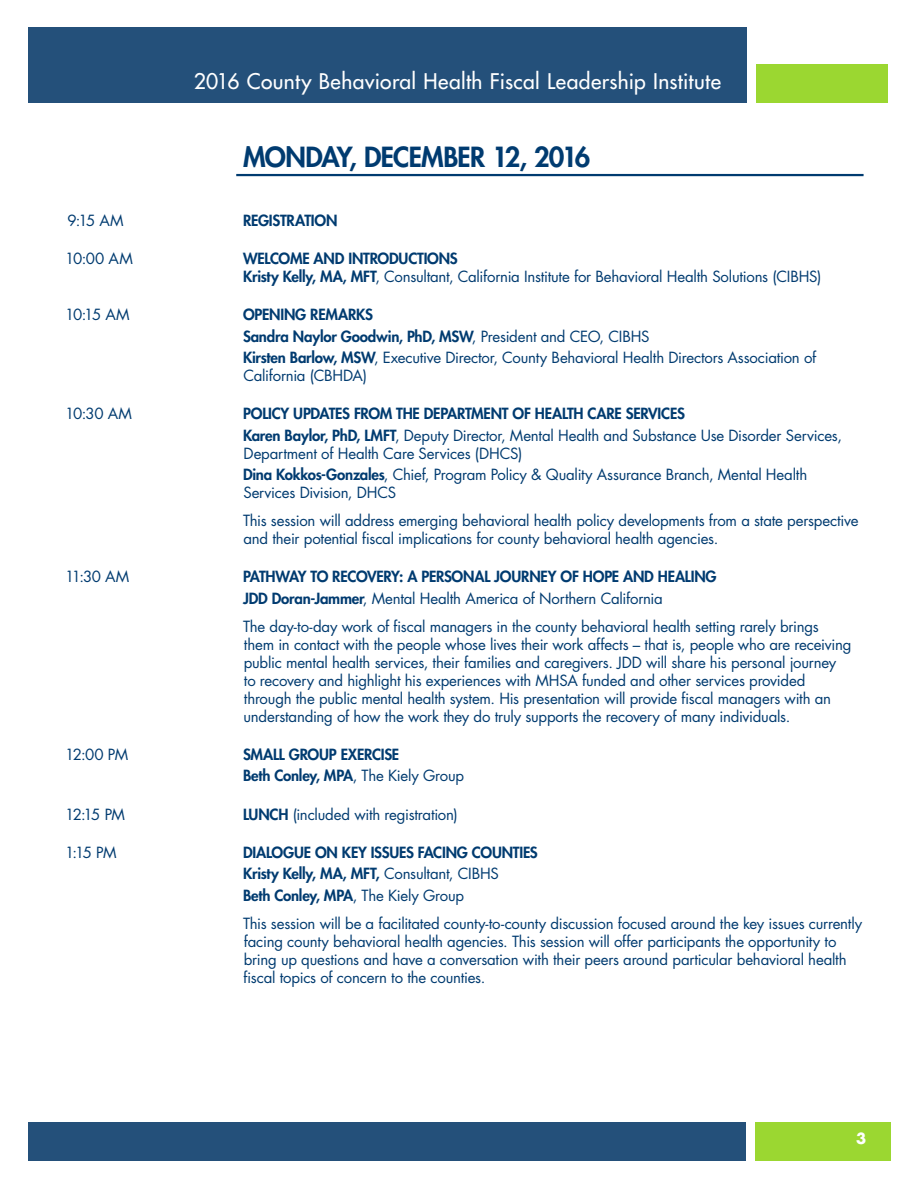
<style>
.page{position:relative;width:918px;height:1188px;background:#fff}
.page>*{position:absolute;margin:0;border:0;box-sizing:border-box;transform-origin:0 0}
.BASIC_LINE_w__right{font:800 27px "Futura";letter-spacing:-.025em;color:#003b70}
.t1{font:21px "Futura";letter-spacing:.015em;color:#fff}
.BASIC_LINE_w__right-2{font:15px/18px "Futura";letter-spacing:-.015em;color:#003b70}
.BASIC_LINE_w__right-3{font:800 15px "Futura";letter-spacing:-.015em;color:#003b70}
.BASIC_LINE_w__right-4{font:700 15px "Futura";color:#fff}
.s1{font-weight:800}
.s2{font-weight:400}
</style>
<div class="page">
<div style="left:756px;top:1122px;width:135px;height:39px;background:#9bd731"></div>
<div style="left:0;top:1122px;width:746px;height:39px;background:#24507a"></div>
<div style="left:1px;top:27px;width:746px;height:76px;background:#24507a"></div>
<div style="left:756px;top:64px;width:132px;height:39px;background:#9bd731"></div>
<div style="left:0;top:1109px;width:28px;height:59px;background:#fff"></div>
<div style="left:0;top:17px;width:28px;height:95px;background:#fff"></div>
<hr style="left:236px;top:174px;width:628px;height:2px;background:#003b70">
<h2 class="t1" style="left:194px;top:68px;width:529px">2016 County Behavioral Health Fiscal Leadership Institute</h2>
<p class="BASIC_LINE_w__right" style="left:243px;top:140px;width:349px">MONDAY, DECEMBER 12, 2016</p>
<p class="BASIC_LINE_w__right-2" style="left:67px;top:211px;width:58px">9:15 AM</p>
<p class="BASIC_LINE_w__right-3" style="left:243px;top:211px;width:96px">REGISTRATION</p>
<p class="BASIC_LINE_w__right-2" style="left:65px;top:249px;width:69px">10:00 AM</p>
<p class="BASIC_LINE_w__right-3" style="left:243px;top:249px;width:216px">WELCOME AND INTRODUCTIONS</p>
<p class="BASIC_LINE_w__right-2" style="left:243px;top:267px;width:580px"><span class="s1">Kristy Kelly, MA, MFT</span>, Consultant, California Institute for Behavioral Health Solutions (CIBHS)</p>
<p class="BASIC_LINE_w__right-2" style="left:65px;top:305px;width:66px">10:15 AM</p>
<p class="BASIC_LINE_w__right-3" style="left:243px;top:305px;width:131px">OPENING REMARKS</p>
<p class="BASIC_LINE_w__right-3" style="left:243px;top:327px;width:408px">Sandra Naylor Goodwin, PhD, MSW<span class="s2">, President and CEO, CIBHS</span></p>
<p class="BASIC_LINE_w__right-2" style="left:243px;top:348px;width:575px"><span class="s1">Kirsten Barlow, MSW</span>, Executive Director, County Behavioral Health Directors Association of<br>California (CBHDA)</p>
<p class="BASIC_LINE_w__right-2" style="left:65px;top:404px;width:68px">10:30 AM</p>
<p class="BASIC_LINE_w__right-3" style="left:243px;top:404px;width:443px">POLICY UPDATES FROM THE DEPARTMENT OF HEALTH CARE SERVICES</p>
<p class="BASIC_LINE_w__right-2" style="left:243px;top:426px;width:601px"><span class="s1">Karen Baylor, PhD, LMFT</span>, Deputy Director, Mental Health and Substance Use Disorder Services,<br>Department of Health Care Services (DHCS)</p>
<p class="BASIC_LINE_w__right-2" style="left:243px;top:465px;width:566px"><span class="s1">Dina Kokkos-Gonzales</span>, Chief, Program Policy &amp; Quality Assurance Branch, Mental Health<br>Services Division, DHCS</p>
<p class="BASIC_LINE_w__right-2" style="left:243px;top:511px;width:617px">This session will address emerging behavioral health policy developments from a state perspective and their potential fiscal implications for county behavioral health agencies.</p>
<p class="BASIC_LINE_w__right-2" style="left:65px;top:568px;width:66px">11:30 AM</p>
<p class="BASIC_LINE_w__right-3" style="left:243px;top:567px;width:475px">PATHWAY TO RECOVERY: A PERSONAL JOURNEY OF HOPE AND HEALING</p>
<p class="BASIC_LINE_w__right-2" style="left:243px;top:589px;width:421px"><span class="s1">JDD Doran-Jammer</span>, Mental Health America of Northern California</p>
<p class="BASIC_LINE_w__right-2" style="left:243px;top:617px;width:610px">The day-to-day work of fiscal managers in the county behavioral health setting rarely brings them in contact with the people whose lives their work affects – that is, people who are receiving public mental health services, their families and caregivers. JDD will share his personal journey<br>to recovery and highlight his experiences with MHSA funded and other services provided through the public mental health system. His presentation will provide fiscal managers with an understanding of how the work they do truly supports the recovery of many individuals.</p>
<p class="BASIC_LINE_w__right-2" style="left:65px;top:745px;width:64px">12:00 PM</p>
<p class="BASIC_LINE_w__right-3" style="left:243px;top:745px;width:158px">SMALL GROUP EXERCISE</p>
<p class="BASIC_LINE_w__right-3" style="left:243px;top:766px;width:223px">Beth Conley, MPA<span class="s2">, The Kiely Group</span></p>
<p class="BASIC_LINE_w__right-2" style="left:65px;top:805px;width:61px">12:15 PM</p>
<p class="BASIC_LINE_w__right-2" style="left:243px;top:805px;width:216px"><span class="s1">LUNCH</span> (included with registration)</p>
<p class="BASIC_LINE_w__right-2" style="left:65px;top:843px;width:53px">1:15 PM</p>
<p class="BASIC_LINE_w__right-3" style="left:243px;top:843px;width:296px">DIALOGUE ON KEY ISSUES FACING COUNTIES</p>
<p class="BASIC_LINE_w__right-3" style="left:243px;top:864px;width:257px">Kristy Kelly, MA, MFT, <span class="s2">Consultant, CIBHS</span></p>
<p class="BASIC_LINE_w__right-3" style="left:243px;top:886px;width:223px">Beth Conley, MPA<span class="s2">, The Kiely Group</span></p>
<p class="BASIC_LINE_w__right-2" style="left:243px;top:914px;width:621px">This session will be a facilitated county-to-county discussion focused around the key issues currently facing county behavioral health agencies. This session will offer participants the opportunity to bring up questions and have a conversation with their peers around particular behavioral health fiscal topics of concern to the counties.</p>
<p class="BASIC_LINE_w__right-4" style="left:856px;top:1127px;width:12px">3</p>
</div>
